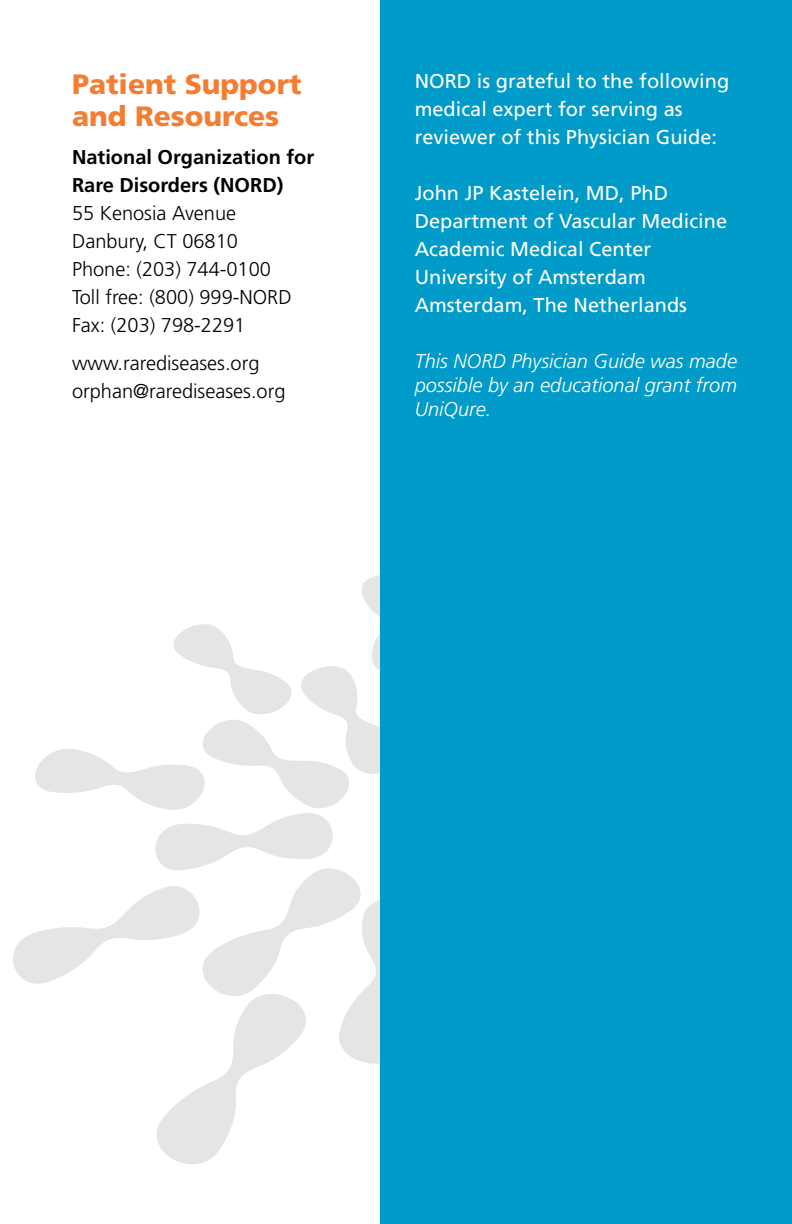
<style>
.page{position:relative;width:792px;height:1224px;background:#fff}
.page>*{position:absolute;margin:0;border:0;box-sizing:border-box;transform-origin:0 0}
.t1{font:900 28px/32px "Frutiger";color:#f47d31}
.t2{font:20px/28px "Frutiger";color:#fff}
.t3{font:300 20px/28px "Frutiger";color:#000}
.t4{font:italic 300 20px/24px "Frutiger";color:#fff;text-align:justify}
.t5{font:700 20px/28px "Frutiger";color:#000}
</style>
<div class="page">
<svg style="left:13px;top:575px;width:367px;height:589px"></svg>
<div style="left:380px;top:0;width:412px;height:1224px;background:#009bc8"></div>
<h1 class="t1" style="left:72px;top:68px;width:231px">Patient Support and Resources</h1>
<p class="t5" style="left:72px;top:143px;width:244px">National Organization for<br>Rare Disorders (NORD)</p>
<p class="t3" style="left:72px;top:199px;width:221px">55 Kenosia Avenue<br>Danbury, CT 06810<br>Phone: (203) 744-0100<br>Toll free: (800) 999-NORD<br>Fax: (203) 798-2291</p>
<p class="t3" style="left:72px;top:349px;width:215px">www.rarediseases.org orphan@rarediseases.org</p>
<p class="t2" style="left:415px;top:66px;width:316px">NORD is grateful to the following medical expert for serving as reviewer of this Physician Guide:</p>
<p class="t2" style="left:415px;top:178px;width:314px">John JP Kastelein, MD, PhD<br>Department of Vascular Medicine<br>Academic Medical Center<br>University of Amsterdam<br>Amsterdam, The Netherlands</p>
<p class="t4" style="left:415px;top:349px;width:324px">This NORD Physician Guide was made possible by an educational grant from UniQure.</p>
</div>
